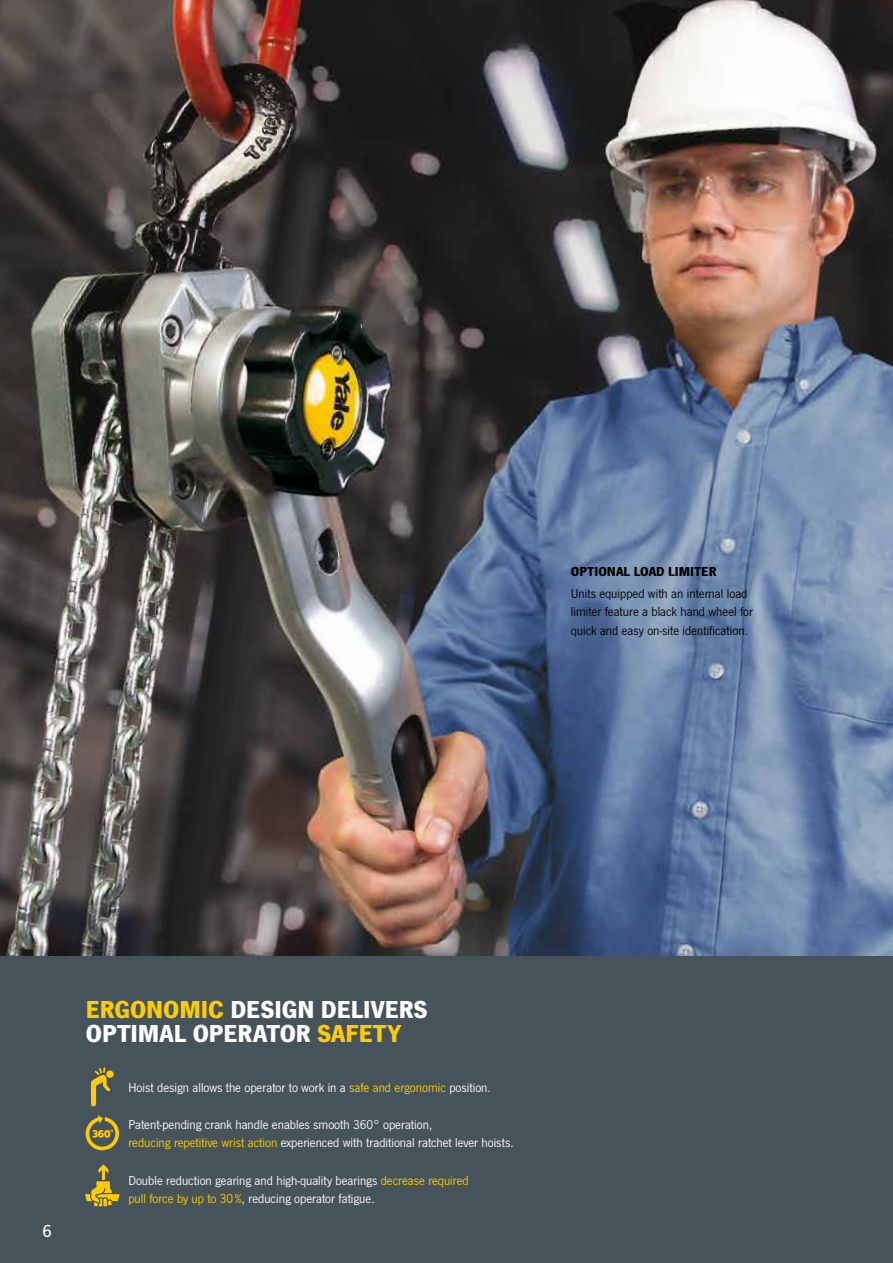
<style>
.page{position:relative;width:893px;height:1263px;background:#fff}
.page>*{position:absolute;margin:0;border:0;box-sizing:border-box;transform-origin:0 0}
.t1{font:700 25.5px/24px "News Got";letter-spacing:-.005em;color:#fff}
.t2{font:500 18px "News Got";color:#fff}
.t3{font:13.5px/18.6px "News Got";color:#fff}
.t4{font:13.5px/18.6px "News Got";color:#000}
.t5{font:700 13.5px "News Got";color:#000}
.s1{color:#fecc00}
</style>
<div class="page">
<img style="left:0;top:0;width:893px;height:957px">
<div style="left:0;top:957px;width:893px;height:306px;background:#46535b"></div>
<svg style="left:91px;top:1067px;width:23px;height:39px"></svg>
<svg style="left:86px;top:1115px;width:33px;height:35px"></svg>
<svg style="left:85px;top:1164px;width:35px;height:42px"></svg>
<p class="t5" style="left:571px;top:563px;width:147px">OPTIONAL LOAD LIMITER</p>
<p class="t4" style="left:571px;top:584px;width:184px">Units equipped with an internal load limiter feature a black hand wheel for quick and easy on-site identification.</p>
<h2 class="t2" style="left:43px;top:1221px;width:11px">6</h2>
<h1 class="t1" style="left:86px;top:998px;width:343px"><span class="s1">ERGONOMIC</span> DESIGN DELIVERS<br>OPTIMAL OPERATOR <span class="s1">SAFETY</span></h1>
<p class="t3" style="left:128px;top:1078px;width:364px">Hoist design allows the operator to work in a <span class="s1">safe and ergonomic</span> position.</p>
<p class="t3" style="left:128px;top:1115px;width:387px">Patent-pending crank handle enables smooth 360° operation,<br><span class="s1">reducing repetitive wrist action</span> experienced with traditional ratchet lever hoists.</p>
<p class="t3" style="left:128px;top:1171px;width:342px">Double reduction gearing and high-quality bearings <span class="s1">decrease required pull force by up to 30%</span>, reducing operator fatigue.</p>
</div>
